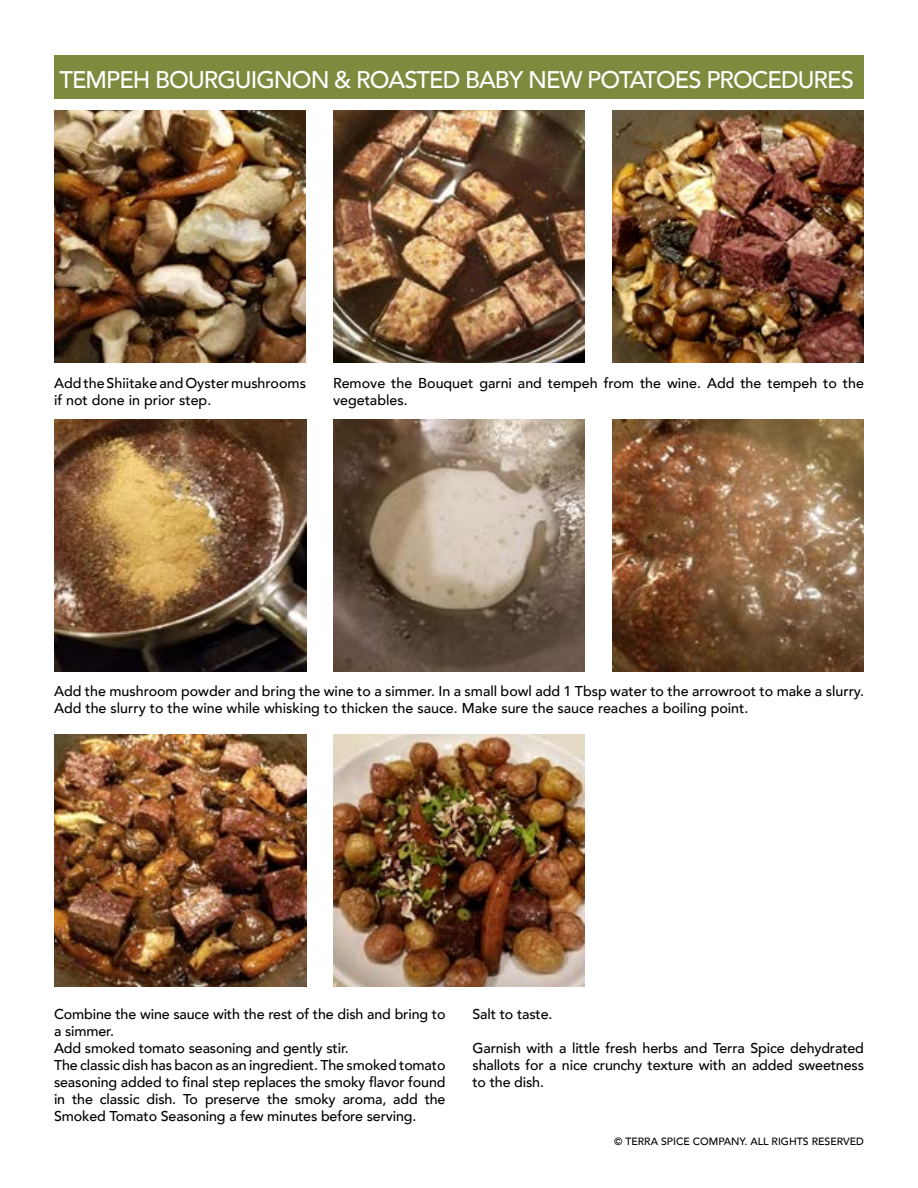
<style>
.page{position:relative;width:918px;height:1188px;background:#fff}
.page>*{position:absolute;margin:0;border:0;box-sizing:border-box;transform-origin:0 0}
.t1{font:500 24px "Avenir";letter-spacing:-.04em;color:#fff}
.t2{font:500 14.25px/17.1px "Avenir";letter-spacing:-.01em;color:#000}
.t3{font:500 10.5px "Avenir";color:#000}
</style>
<div class="page">
<img style="left:54px;top:110px;width:252px;height:252px">
<img style="left:333px;top:110px;width:252px;height:252px">
<img style="left:612px;top:110px;width:252px;height:252px">
<img style="left:54px;top:419px;width:252px;height:252px">
<img style="left:333px;top:419px;width:252px;height:252px">
<img style="left:612px;top:419px;width:252px;height:252px">
<div style="left:54px;top:56px;width:810px;height:43px;background:#7e8b3f"></div>
<img style="left:54px;top:734px;width:252px;height:252px">
<img style="left:333px;top:734px;width:252px;height:252px">
<h1 class="t1" style="left:59px;top:58px;width:796px">TEMPEH BOURGUIGNON &amp; ROASTED BABY NEW POTATOES PROCEDURES</h1>
<p class="t2" style="left:54px;top:374px;width:254px">Add the Shiitake and Oyster mushrooms if not done in prior step.</p>
<p class="t2" style="left:333px;top:374px;width:533px">Remove the Bouquet garni and tempeh from the wine. Add the tempeh to the vegetables.</p>
<p class="t2" style="left:54px;top:682px;width:812px">Add the mushroom powder and bring the wine to a simmer. In a small bowl add 1 Tbsp water to the arrowroot to make a slurry.<br>Add the slurry to the wine while whisking to thicken the sauce. Make sure the sauce reaches a boiling point.</p>
<p class="t2" style="left:54px;top:1004px;width:393px">Combine the wine sauce with the rest of the dish and bring to a simmer.<br>Add smoked tomato seasoning and gently stir.<br>The classic dish has bacon as an ingredient. The smoked tomato seasoning added to final step replaces the smoky flavor found in the classic dish. To preserve the smoky aroma, add the Smoked Tomato Seasoning a few minutes before serving.</p>
<p class="t2" style="left:472px;top:1004px;width:81px">Salt to taste.</p>
<p class="t2" style="left:472px;top:1039px;width:393px;text-align:justify">Garnish with a little fresh herbs and Terra Spice dehydrated shallots for a nice crunchy texture with an added sweetness to the dish.</p>
<p class="t3" style="left:614px;top:1132px;width:251px">© TERRA SPICE COMPANY. ALL RIGHTS RESERVED</p>
</div>
